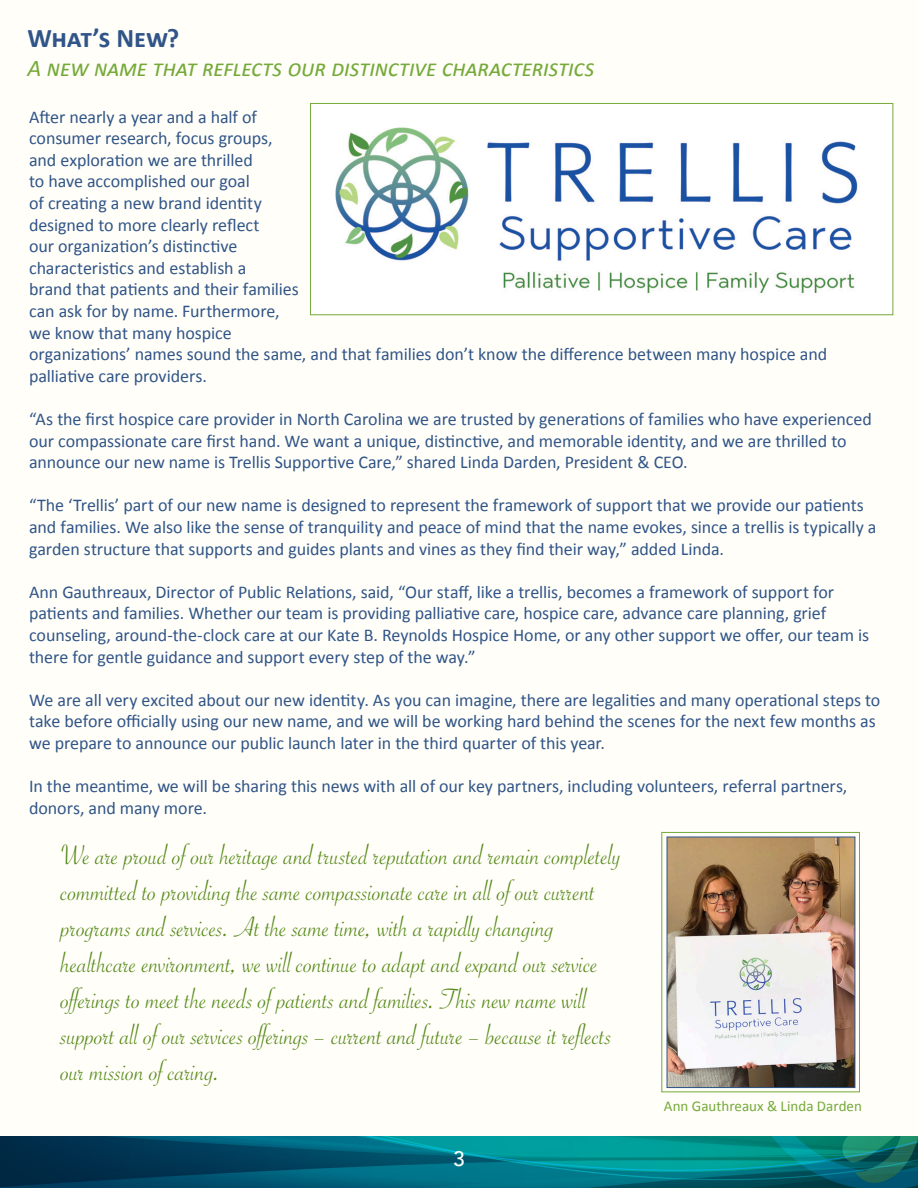
<style>
.page{position:relative;width:918px;height:1188px;background:#fff}
.page>*{position:absolute;margin:0;border:0;box-sizing:border-box;transform-origin:0 0}
.t1{font:30px/36px "Savoye Let Plain";color:#558919}
.t2{font:700 27px "Calibri";color:#315588}
.t3{font:italic 24px "Calibri";letter-spacing:-.005em;color:#75aa3a}
.t4{font:500 21px "Avenir";color:#fff}
.t5{font:18px/21.6px "Calibri";letter-spacing:-.005em;color:#315588}
.t6{font:15px "Calibri";color:#75aa3a}
</style>
<div class="page">
<div style="left:0;top:0;width:918px;height:1150px;background:#fffef8"></div>
<img style="left:0;top:1137px;width:918px;height:51px">
<img style="left:335px;top:127px;width:523px;height:166px">
<div style="left:310px;top:103px;width:583px;height:212px;border:1px solid #75aa3a"></div>
<img style="left:669px;top:839px;width:184px;height:247px">
<div style="left:667px;top:837px;width:188px;height:251px;border:1px solid #315588"></div>
<div style="left:662px;top:832px;width:198px;height:260px;border:1px solid #75aa3a"></div>
<p class="t2" style="left:28px;top:21px;width:153px">What’s New?</p>
<p class="t3" style="left:28px;top:52px;width:568px">A new name that reflects our distinctive characteristics</p>
<p class="t5" style="left:29px;top:106px;width:245px">After nearly a year and a half of consumer research, focus groups, and exploration we are thrilled<br>to have accomplished our goal<br>of creating a new brand identity designed to more clearly reflect our organization’s distinctive characteristics and establish a</p>
<p class="t5" style="left:29px;top:279px;width:800px">brand that patients and their families<br>can ask for by name. Furthermore,<br>we know that many hospice<br>organizations’ names sound the same, and that families don’t know the difference between many hospice and palliative care providers.</p>
<p class="t5" style="left:29px;top:408px;width:844px">“As the first hospice care provider in North Carolina we are trusted by generations of families who have experienced our compassionate care first hand. We want a unique, distinctive, and memorable identity, and we are thrilled to announce our new name is Trellis Supportive Care,” shared Linda Darden, President &amp; CEO.</p>
<p class="t5" style="left:29px;top:495px;width:849px">“The ‘Trellis’ part of our new name is designed to represent the framework of support that we provide our patients and families. We also like the sense of tranquility and peace of mind that the name evokes, since a trellis is typically a garden structure that supports and guides plants and vines as they find their way,” added Linda.</p>
<p class="t5" style="left:29px;top:581px;width:842px">Ann Gauthreaux, Director of Public Relations, said, “Our staff, like a trellis, becomes a framework of support for patients and families. Whether our team is providing palliative care, hospice care, advance care planning, grief counseling, around-the-clock care at our Kate B. Reynolds Hospice Home, or any other support we offer, our team is there for gentle guidance and support every step of the way.”</p>
<p class="t5" style="left:29px;top:689px;width:853px">We are all very excited about our new identity. As you can imagine, there are legalities and many operational steps to take before officially using our new name, and we will be working hard behind the scenes for the next few months as we prepare to announce our public launch later in the third quarter of this year.</p>
<p class="t5" style="left:29px;top:776px;width:820px">In the meantime, we will be sharing this news with all of our key partners, including volunteers, referral partners, donors, and many more.</p>
<p class="t1" style="left:61px;top:837px;width:562px">We are proud of our heritage and trusted reputation and remain completely committed to providing the same compassionate care in all of our current programs and services. At the same time, with a rapidly changing healthcare environment, we will continue to adapt and expand our service offerings to meet the needs of patients and families. This new name will support all of our services offerings – current and future – because it reflects our mission of caring.</p>
<p class="t6" style="left:664px;top:1096px;width:200px">Ann Gauthreaux &amp; Linda Darden</p>
<p class="t4" style="left:453px;top:1141px;width:13px">3</p>
</div>
